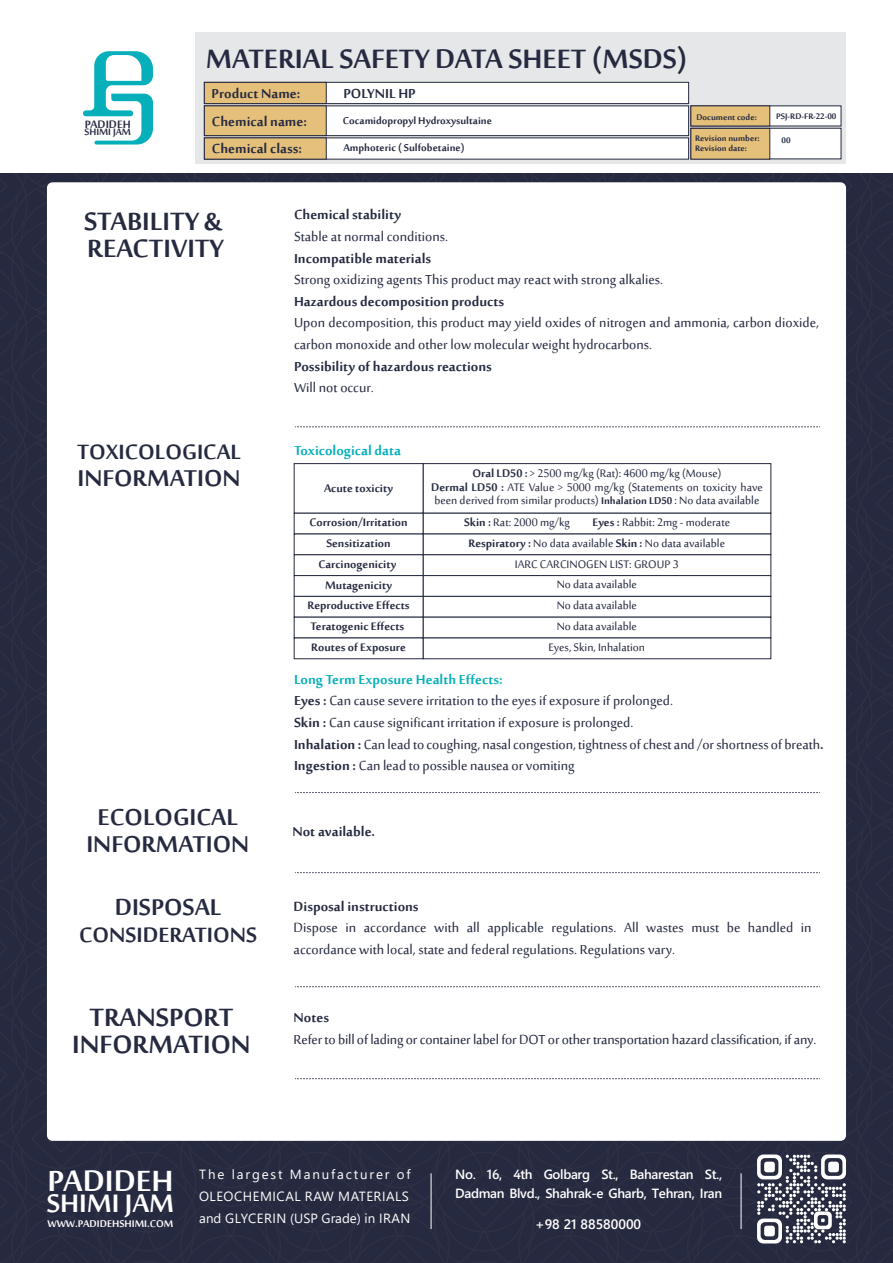
<style>
.page{position:relative;width:893px;height:1263px;background:#fff}
.page>*{position:absolute;margin:0;border:0;box-sizing:border-box;transform-origin:0 0}
.t1{font:700 40.35px "Sakkal Majalla";color:#fff}
.t2{font:700 36.6px "Sakkal Majalla";color:#262a40}
.t3{font:700 34.8px "Sakkal Majalla";color:#fff}
.t4{font:700 34.5px/27px "Sakkal Majalla";color:#262a40}
.t5{font:700 31.5px/27px "Sakkal Majalla";color:#262a40;text-align:center}
.t6{font:700 28.5px "Sakkal Majalla";color:#262a40}
.t7{font:18px/21.6px "Sakkal Majalla";color:#262a40}
.t8{font:700 18px "Sakkal Majalla";color:#262a40}
.t9{font:700 18px "Sakkal Majalla";color:#06afba}
.t10{font:15px/13.5px "Sakkal Majalla";color:#262a40;text-align:center}
.t11{font:700 15px/20.9px "Sakkal Majalla";color:#262a40}
.t12{font:700 14.7px "Sakkal Majalla";color:#262a40}
.t13{font:600 13.65px "Segoe WP";color:#fff}
.t14{font:700 13.5px "Sakkal Majalla";color:#262a40}
.t15{font:600 13.35px/19px "Segoe WP";letter-spacing:-.025em;color:#fff}
.t16{font:13.35px/21.6px "Segoe UI";letter-spacing:.04em;color:#fff}
.t17{font:13.35px "Segoe UI";color:#fff}
.t18{font:700 13.35px "Sakkal Majalla";color:#fff}
.t19{font:700 12.75px "Sakkal Majalla";color:#262a40}
.t20{font:700 10.95px/21.3px "Sakkal Majalla";color:#262a40}
.s1{font-weight:700}
.s2{font-weight:700;font-size:13.5px}
.s3{font-weight:700;color:#06afba}
</style>
<div class="page">
<div style="left:196px;top:32px;width:650px;height:131px;background:#e6e7e8"></div>
<div style="left:0;top:173px;width:893px;height:1090px;background:#262a40"></div>
<div style="left:47px;top:182px;width:799px;height:959px;background:#fff;border-radius:6px"></div>
<svg style="left:83px;top:51px;width:70px;height:94px"></svg>
<div style="left:204px;top:82px;width:485px;height:22px;background:#fff;border:1px solid #262a40"></div>
<div style="left:204px;top:82px;width:122px;height:22px;background:#e5c07b;border:1px solid #262a40"></div>
<div style="left:204px;top:138px;width:485px;height:21px;background:#fff"></div>
<div style="left:204px;top:138px;width:122px;height:21px;background:#e5c07b"></div>
<div style="left:204px;top:106px;width:485px;height:30px;background:#fff;border:1px solid #262a40"></div>
<div style="left:204px;top:106px;width:122px;height:30px;background:#e5c07b;border:1px solid #262a40"></div>
<div style="left:691px;top:106px;width:150px;height:20px;background:#fff"></div>
<div style="left:691px;top:106px;width:79px;height:20px;background:#e5c07b"></div>
<div style="left:691px;top:128px;width:150px;height:31px;background:#fff;border:1px solid #262a40"></div>
<div style="left:691px;top:128px;width:79px;height:31px;background:#e5c07b;border:1px solid #262a40"></div>
<svg style="left:757px;top:1154px;width:89px;height:89px"></svg>
<svg style="left:295px;top:426px;width:525px;height:1px"></svg>
<svg style="left:295px;top:792px;width:525px;height:1px"></svg>
<svg style="left:295px;top:1078px;width:525px;height:1px"></svg>
<svg style="left:295px;top:986px;width:525px;height:1px"></svg>
<div style="left:423px;top:463px;width:348px;height:50px;background:#fff;border:1px solid #262a40"></div>
<div style="left:294px;top:463px;width:129px;height:50px;background:#fff;border:1px solid #262a40"></div>
<div style="left:423px;top:513px;width:348px;height:21px;background:#fff;border:1px solid #262a40"></div>
<div style="left:294px;top:513px;width:129px;height:21px;background:#fff;border:1px solid #262a40"></div>
<div style="left:423px;top:534px;width:348px;height:21px;background:#fff;border:1px solid #262a40"></div>
<div style="left:294px;top:534px;width:129px;height:21px;background:#fff;border:1px solid #262a40"></div>
<div style="left:423px;top:575px;width:348px;height:21px;background:#fff;border:1px solid #262a40"></div>
<div style="left:294px;top:575px;width:129px;height:21px;background:#fff;border:1px solid #262a40"></div>
<div style="left:423px;top:596px;width:348px;height:21px;background:#fff;border:1px solid #262a40"></div>
<div style="left:294px;top:596px;width:129px;height:21px;background:#fff;border:1px solid #262a40"></div>
<div style="left:423px;top:617px;width:348px;height:21px;background:#fff;border:1px solid #262a40"></div>
<div style="left:294px;top:617px;width:129px;height:21px;background:#fff;border:1px solid #262a40"></div>
<div style="left:423px;top:638px;width:348px;height:21px;background:#fff;border:1px solid #262a40"></div>
<div style="left:294px;top:638px;width:129px;height:21px;background:#fff;border:1px solid #262a40"></div>
<svg style="left:295px;top:872px;width:525px;height:1px"></svg>
<h2 class="t2" style="left:206px;top:38px;width:483px">MATERIAL SAFETY DATA SHEET (MSDS)</h2>
<p class="t12" style="left:85px;top:116px;width:47px">PADIDEH</p>
<p class="t19" style="left:85px;top:125px;width:48px">SHIMI JAM</p>
<p class="t8" style="left:212px;top:84px;width:90px">Product Name:</p>
<p class="t8" style="left:343px;top:84px;width:74px">POLYNIL HP</p>
<p class="t8" style="left:212px;top:111px;width:96px">Chemical name:</p>
<p class="t14" style="left:343px;top:113px;width:151px">Cocamidopropyl Hydroxysultaine</p>
<p class="t20" style="left:695px;top:107px;width:66px">Document code:<br>Revision number:</p>
<p class="t20" style="left:695px;top:138px;width:53px">Revision date:</p>
<p class="t8" style="left:212px;top:138px;width:92px">Chemical class:</p>
<p class="t14" style="left:343px;top:140px;width:123px">Amphoteric ( Sulfobetaine)</p>
<p class="t20" style="left:776px;top:106px;width:62px">PSJ-RD-FR-22-00</p>
<p class="t20" style="left:781px;top:130px;width:11px">00</p>
<h3 class="t4" style="left:84px;top:210px;width:141px">STABILITY &amp;<br>REACTIVITY</h3>
<h3 class="t6" style="left:77px;top:436px;width:165px">TOXICOLOGICAL</h3>
<h3 class="t5" style="left:78px;top:467px;width:164px">INFORMATION</h3>
<h3 class="t5" style="left:86px;top:806px;width:164px">ECOLOGICAL<br>INFORMATION</h3>
<h3 class="t5" style="left:115px;top:895px;width:108px">DISPOSAL</h3>
<h3 class="t6" style="left:79px;top:919px;width:179px">CONSIDERATIONS</h3>
<p class="t8" style="left:294px;top:205px;width:108px">Chemical stability</p>
<p class="t7" style="left:294px;top:227px;width:155px">Stable at normal conditions.</p>
<p class="t8" style="left:294px;top:248px;width:139px">Incompatible materials</p>
<p class="t7" style="left:294px;top:270px;width:371px">Strong oxidizing agents This product may react with strong alkalies.</p>
<p class="t8" style="left:294px;top:291px;width:212px">Hazardous decomposition products</p>
<p class="t7" style="left:294px;top:314px;width:526px">Upon decomposition, this product may yield oxides of nitrogen and ammonia, carbon dioxide, carbon monoxide and other low molecular weight hydrocarbons.</p>
<p class="t8" style="left:294px;top:356px;width:199px">Possibility of hazardous reactions</p>
<p class="t7" style="left:294px;top:378px;width:81px">Will not occur.</p>
<p class="t9" style="left:294px;top:441px;width:108px">Toxicological data</p>
<p class="t11" style="left:324px;top:478px;width:71px">Acute toxicity</p>
<p class="t10" style="left:431px;top:468px;width:333px"><span class="s1">Oral LD50 :</span> &gt; 2500 mg/kg (Rat): 4600 mg/kg (Mouse)<br><span class="s1">Dermal LD50 :</span> ATE Value &gt; 5000 mg/kg (Statements on toxicity have been derived from similar products) <span class="s2">Inhalation LD50</span> : No data available</p>
<p class="t11" style="left:309px;top:513px;width:100px">Corrosion/Irritation</p>
<p class="t10" style="left:464px;top:517px;width:107px"><span class="s1">Skin :</span> Rat: 2000 mg/kg</p>
<p class="t10" style="left:593px;top:517px;width:139px"><span class="s1">Eyes :</span> Rabbit: 2mg - moderate</p>
<p class="t11" style="left:326px;top:534px;width:66px">Sensitization</p>
<p class="t10" style="left:468px;top:538px;width:258px"><span class="s1">Respiratory :</span> No data available <span class="s1">Skin :</span> No data available</p>
<p class="t11" style="left:318px;top:555px;width:79px">Carcinogenicity</p>
<p class="t10" style="left:515px;top:558px;width:165px">IARC CARCINOGEN LIST: GROUP 3</p>
<p class="t11" style="left:325px;top:575px;width:69px">Mutagenicity</p>
<p class="t10" style="left:557px;top:579px;width:82px">No data available</p>
<p class="t11" style="left:307px;top:596px;width:104px">Reproductive Effects<br>Teratogenic Effects</p>
<p class="t10" style="left:557px;top:596px;width:82px;line-height:20.9px;text-align:left">No data available<br>No data available</p>
<p class="t11" style="left:311px;top:638px;width:96px">Routes of Exposure</p>
<p class="t10" style="left:548px;top:642px;width:98px">Eyes, Skin, Inhalation</p>
<p class="t7" style="left:294px;top:670px;width:531px"><span class="s3">Long Term Exposure Health Effects:<br></span><span class="s1">Eyes :</span> Can cause severe irritation to the eyes if exposure if prolonged.<br><span class="s1">Skin :</span> Can cause significant irritation if exposure is prolonged.<br><span class="s1">Inhalation :</span> Can lead to coughing, nasal congestion, tightness of chest and /or shortness of breath<span class="s1">.<br>Ingestion :</span> Can lead to possible nausea or vomiting</p>
<p class="t8" style="left:292px;top:821px;width:84px">Not available.</p>
<p class="t8" style="left:294px;top:896px;width:127px">Disposal instructions</p>
<p class="t7" style="left:294px;top:918px;width:519px">Dispose in accordance with all applicable regulations. All wastes must be handled in accordance with local, state and federal regulations. Regulations vary.</p>
<h3 class="t4" style="left:72px;top:1006px;width:180px;text-align:center">TRANSPORT<br>INFORMATION</h3>
<p class="t8" style="left:294px;top:1007px;width:37px">Notes</p>
<p class="t7" style="left:294px;top:1030px;width:524px">Refer to bill of lading or container label for DOT or other transportation hazard classification, if any.</p>
<p class="t16" style="left:199px;top:1163px;width:213px">The largest Manufacturer of<br>OLEOCHEMICAL RAW MATERIALS</p>
<h1 class="t1" style="left:48px;top:1158px;width:128px">PADIDEH</h1>
<h3 class="t3" style="left:47px;top:1183px;width:129px">SHIMI JAM</h3>
<p class="t18" style="left:47px;top:1216px;width:128px">WWW.PADIDEHSHIMI.COM</p>
<p class="t17" style="left:199px;top:1205px;width:213px">and GLYCERIN (USP Grade) in IRAN</p>
<p class="t15" style="left:455px;top:1165px;width:269px">No. 16, 4th Golbarg St., Baharestan St.,<br>Dadman Blvd., Shahrak-e Gharb, Tehran, Iran</p>
<p class="t13" style="left:535px;top:1215px;width:107px">+98 21 88580000</p>
</div>
